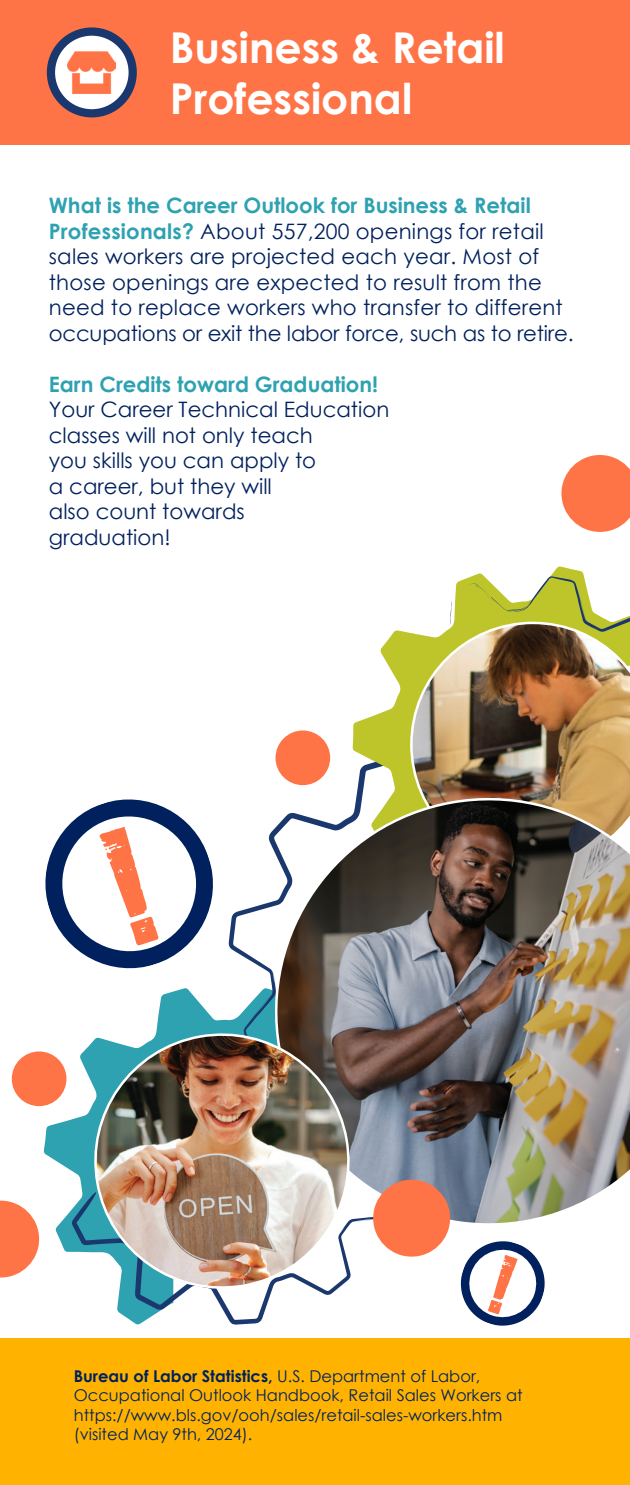
<style>
.page{position:relative;width:630px;height:1485px;background:#fff}
.page>*{position:absolute;margin:0;border:0;box-sizing:border-box;transform-origin:0 0}
.t1{font:700 42.5px/51px "Century Gothic";color:#fff}
.t2{font:21.25px/25.5px "Century Gothic";color:#00215d}
.t3{font:700 21.25px "Century Gothic";color:#2ea2b1}
.t4{font:16.25px/19.5px "Century Gothic";color:#00215d}
.s1{font-weight:700;color:#2ea2b1}
.s2{font-weight:700}
</style>
<div class="page">
<svg style="left:44px;top:988px;width:185px;height:264px"></svg>
<svg style="left:229px;top:758px;width:102px;height:266px"></svg>
<div style="left:0;top:0;width:630px;height:145px;background:#ff7446"></div>
<div style="left:0;top:1338px;width:630px;height:147px;background:#ffb300"></div>
<svg style="left:353px;top:566px;width:231px;height:216px"></svg>
<svg style="left:464px;top:583px;width:43px;height:28px"></svg>
<svg style="left:450px;top:601px;width:2px;height:21px"></svg>
<svg style="left:507px;top:576px;width:123px;height:46px"></svg>
<svg style="left:567px;top:581px;width:8px;height:8px"></svg>
<img style="left:410px;top:622px;width:220px;height:160px">
<svg style="left:0;top:1201px;width:39px;height:77px"></svg>
<div style="left:12px;top:1051px;width:54px;height:55px;background:#ff7446;border-radius:50%"></div>
<svg style="left:561px;top:455px;width:69px;height:77px"></svg>
<svg style="left:72px;top:1145px;width:197px;height:180px"></svg>
<img style="left:259px;top:782px;width:371px;height:460px">
<div style="left:373px;top:1180px;width:77px;height:77px;background:#ff7446;border-radius:50%"></div>
<div style="left:276px;top:730px;width:54px;height:55px;background:#ff7446;border-radius:50%"></div>
<img style="left:85px;top:1024px;width:274px;height:274px">
<svg style="left:45px;top:799px;width:168px;height:170px"></svg>
<svg style="left:456px;top:1236px;width:94px;height:90px"></svg>
<svg style="left:51px;top:32px;width:82px;height:81px;fill:#fff"></svg>
<img style="left:68px;top:52px;width:48px;height:41px">
<div style="left:47px;top:27px;width:90px;height:90px;border:8px solid #1a386e;border-radius:50%"></div>
<p class="t1" style="left:170px;top:20px;width:336px">Business &amp; Retail<br>Professional</p>
<p class="t2" style="left:49px;top:192px;width:526px"><span class="s1">What is the Career Outlook for Business &amp; Retail Professionals?</span> About 557,200 openings for retail sales workers are projected each year. Most of those openings are expected to result from the need to replace workers who transfer to different occupations or exit the labor force, such as to retire.</p>
<p class="t3" style="left:49px;top:368px;width:331px">Earn Credits toward Graduation!</p>
<p class="t2" style="left:49px;top:396px;width:342px">Your Career Technical Education classes will not only teach<br>you skills you can apply to<br>a career, but they will<br>also count towards<br>graduation!</p>
<p class="t4" style="left:74px;top:1366px;width:450px"><span class="s2">Bureau of Labor Statistics,</span> U.S. Department of Labor, Occupational Outlook Handbook, Retail Sales Workers at https://www.bls.gov/ooh/sales/retail-sales-workers.htm (visited May 9th, 2024).</p>
</div>
